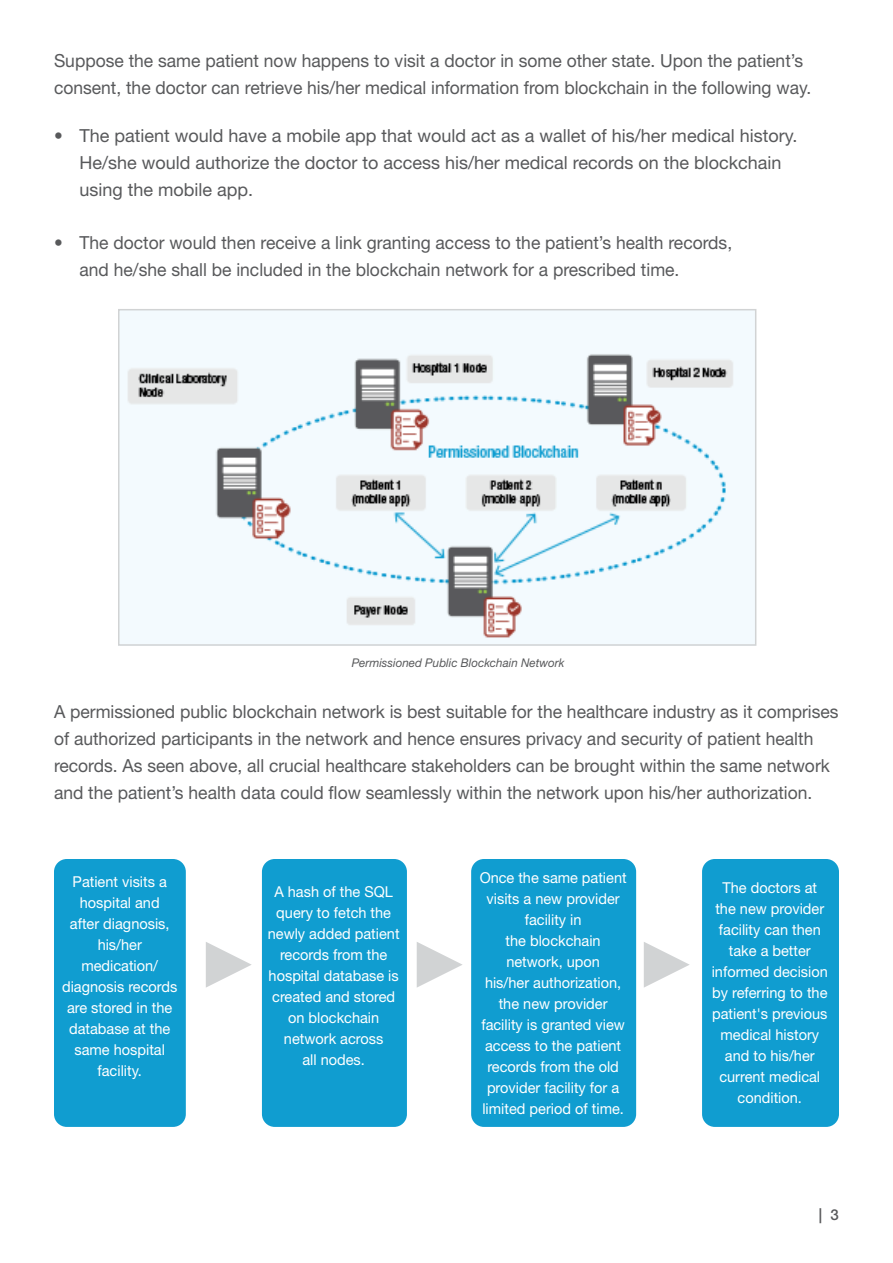
<style>
.page{position:relative;width:893px;height:1263px;background:#fff}
.page>*{position:absolute;margin:0;border:0;box-sizing:border-box;transform-origin:0 0}
.t1{font:18px/27px "Helvetica Neue LT Std";color:#58595b}
.t2{font:15px/21px "Helvetica Neue LT Std";color:#fff;text-align:center}
.t3{font:500 15px "Helvetica Neue LT Std";color:#58595b}
.t4{font:italic 12px "Helvetica Neue LT Std";color:#58595b}
</style>
<div class="page">
<div style="left:54px;top:859px;width:132px;height:268px;background:#109dd0;border-radius:13px"></div>
<div style="left:262px;top:859px;width:145px;height:268px;background:#109dd0;border-radius:13px"></div>
<div style="left:471px;top:859px;width:165px;height:268px;background:#109dd0;border-radius:13px"></div>
<div style="left:702px;top:859px;width:137px;height:268px;background:#109dd0;border-radius:13px"></div>
<svg style="left:206px;top:942px;width:46px;height:46px"></svg>
<svg style="left:417px;top:942px;width:45px;height:46px"></svg>
<svg style="left:644px;top:942px;width:46px;height:46px"></svg>
<img style="left:121px;top:312px;width:632px;height:331px">
<div style="left:118px;top:309px;width:638px;height:337px;border:2px solid #d1d3d4"></div>
<p class="t1" style="left:54px;top:47px;width:759px">Suppose the same patient now happens to visit a doctor in some other state. Upon the patient’s consent, the doctor can retrieve his/her medical information from blockchain in the following way.</p>
<p class="t1" style="left:80px;top:122px;width:719px;text-indent:-26px">• The patient would have a mobile app that would act as a wallet of his/her medical history.<br>He/she would authorize the doctor to access his/her medical records on the blockchain using the mobile app.</p>
<p class="t1" style="left:80px;top:228px;width:654px;text-indent:-26px">• The doctor would then receive a link granting access to the patient’s health records, and he/she shall be included in the blockchain network for a prescribed time.</p>
<p class="t4" style="left:352px;top:656px;width:214px">Permissioned Public Blockchain Network</p>
<p class="t1" style="left:54px;top:698px;width:786px">A permissioned public blockchain network is best suitable for the healthcare industry as it comprises of authorized participants in the network and hence ensures privacy and security of patient health records. As seen above, all crucial healthcare stakeholders can be brought within the same network and the patient’s health data could flow seamlessly within the network upon his/her authorization.</p>
<p class="t2" style="left:62px;top:871px;width:117px">Patient visits a hospital and<br>after diagnosis, his/her medication/ diagnosis records are stored in the database at the same hospital facility.</p>
<p class="t2" style="left:268px;top:881px;width:133px">A hash of the SQL query to fetch the newly added patient records from the hospital database is created and stored on blockchain network across<br>all nodes.</p>
<p class="t2" style="left:480px;top:867px;width:149px">Once the same patient visits a new provider facility in<br>the blockchain network, upon<br>his/her authorization, the new provider facility is granted view access to the patient records from the old provider facility for a limited period of time.</p>
<p class="t2" style="left:712px;top:877px;width:118px">The doctors at the new provider facility can then take a better informed decision by referring to the patient's previous medical history and to his/her current medical condition.</p>
<p class="t3" style="left:819px;top:1205px;width:22px">| 3</p>
</div>
